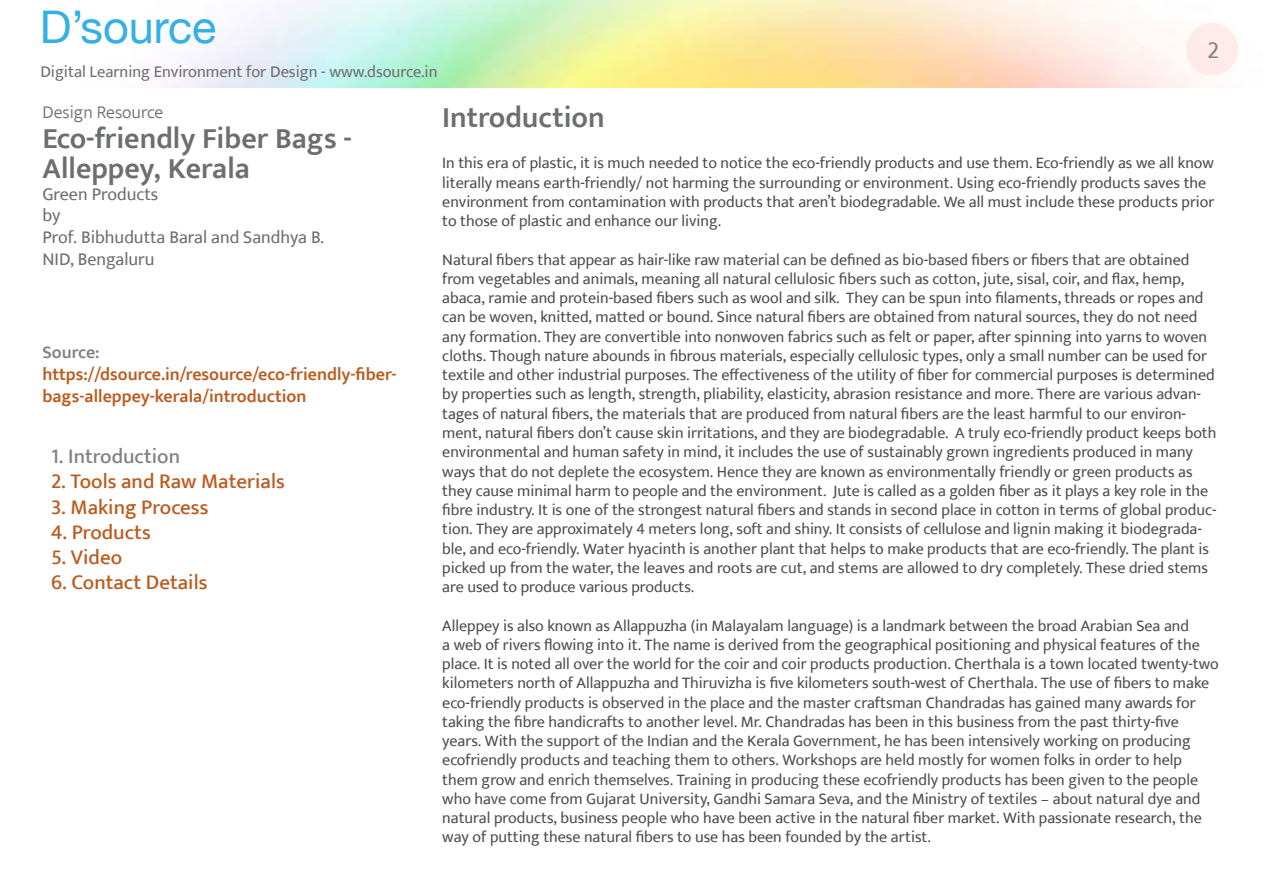
<style>
.page{position:relative;width:1263px;height:893px;background:#fff}
.page>*{position:absolute;margin:0;border:0;box-sizing:border-box;transform-origin:0 0}
.t1{font:45px "Helvetica Neue";color:#33b0e5}
.t2{font:600 30px/30px "Ek Mukta";color:#6d6e71}
.t3{font:24px "Ek Mukta";color:#808285}
.t4{font:500 21px "Ek Mukta";color:#bb5c20}
.t5{font:500 21px "Ek Mukta";color:#808285}
.t6{font:600 18px/21.6px "Ek Mukta";color:#bb5c20}
.t7{font:18px/21.6px "Ek Mukta";color:#6d6e71}
.t8{font:300 18px "Ek Mukta";color:#6d6e71}
.t9{font:600 18px "Ek Mukta";color:#808285}
.t10{font:16.5px "Ek Mukta";color:#6d6e71}
.t11{font:16.05px/19.2px "Ek Mukta";color:#4d4d4f}
</style>
<div class="page">
<div style="left:1186px;top:23px;width:52px;height:52px;background:#feebea;border-radius:50%"></div>
<h1 class="t1" style="left:40px;top:0;width:178px">D’source</h1>
<p class="t10" style="left:40px;top:62px;width:399px">Digital Learning Environment for Design - www.dsource.in</p>
<h3 class="t3" style="left:1207px;top:35px;width:13px">2</h3>
<p class="t8" style="left:43px;top:101px;width:122px">Design Resource</p>
<h2 class="t2" style="left:43px;top:123px;width:311px">Eco-friendly Fiber Bags -<br>Alleppey, Kerala</h2>
<p class="t7" style="left:43px;top:183px;width:283px">Green Products<br>by<br>Prof. Bibhudutta Baral and Sandhya B.<br>NID, Bengaluru</p>
<p class="t9" style="left:43px;top:342px;width:59px">Source:</p>
<p class="t6" style="left:43px;top:363px;width:355px">https://dsource.in/resource/eco-friendly-fiber&shy;bags-alleppey-kerala/introduction</p>
<h3 class="t5" style="left:51px;top:444px;width:131px">1. Introduction</h3>
<h3 class="t4" style="left:51px;top:469px;width:235px">2. Tools and Raw Materials</h3>
<h3 class="t4" style="left:51px;top:494px;width:159px">3. Making Process</h3>
<h3 class="t4" style="left:51px;top:519px;width:101px">4. Products</h3>
<h3 class="t4" style="left:51px;top:544px;width:73px">5. Video</h3>
<h3 class="t4" style="left:51px;top:570px;width:158px">6. Contact Details</h3>
<h2 class="t2" style="left:442px;top:102px;width:164px">Introduction</h2>
<p class="t11" style="left:442px;top:153px;width:774px">In this era of plastic, it is much needed to notice the eco-friendly products and use them. Eco-friendly as we all know literally means earth-friendly/ not harming the surrounding or environment. Using eco-friendly products saves the environment from contamination with products that aren’t biodegradable. We all must include these products prior to those of plastic and enhance our living.</p>
<p class="t11" style="left:442px;top:249px;width:776px">Natural fibers that appear as hair-like raw material can be defined as bio-based fibers or fibers that are obtained from vegetables and animals, meaning all natural cellulosic fibers such as cotton, jute, sisal, coir, and flax, hemp, abaca, ramie and protein-based fibers such as wool and silk. They can be spun into filaments, threads or ropes and can be woven, knitted, matted or bound. Since natural fibers are obtained from natural sources, they do not need any formation. They are convertible into nonwoven fabrics such as felt or paper, after spinning into yarns to woven cloths. Though nature abounds in fibrous materials, especially cellulosic types, only a small number can be used for textile and other industrial purposes. The effectiveness of the utility of fiber for commercial purposes is determined by properties such as length, strength, pliability, elasticity, abrasion resistance and more. There are various advan&shy;tages of natural fibers, the materials that are produced from natural fibers are the least harmful to our environ&shy;ment, natural fibers don’t cause skin irritations, and they are biodegradable. A truly eco-friendly product keeps both environmental and human safety in mind, it includes the use of sustainably grown ingredients produced in many ways that do not deplete the ecosystem. Hence they are known as environmentally friendly or green products as they cause minimal harm to people and the environment. Jute is called as a golden fiber as it plays a key role in the fibre industry. It is one of the strongest natural fibers and stands in second place in cotton in terms of global produc&shy;tion. They are approximately 4 meters long, soft and shiny. It consists of cellulose and lignin making it biodegrada&shy;ble, and eco-friendly. Water hyacinth is another plant that helps to make products that are eco-friendly. The plant is picked up from the water, the leaves and roots are cut, and stems are allowed to dry completely. These dried stems are used to produce various products.</p>
<p class="t11" style="left:442px;top:615px;width:778px">Alleppey is also known as Allappuzha (in Malayalam language) is a landmark between the broad Arabian Sea and<br>a web of rivers flowing into it. The name is derived from the geographical positioning and physical features of the place. It is noted all over the world for the coir and coir products production. Cherthala is a town located twenty-two kilometers north of Allappuzha and Thiruvizha is five kilometers south-west of Cherthala. The use of fibers to make eco-friendly products is observed in the place and the master craftsman Chandradas has gained many awards for taking the fibre handicrafts to another level. Mr. Chandradas has been in this business from the past thirty-five years. With the support of the Indian and the Kerala Government, he has been intensively working on producing ecofriendly products and teaching them to others. Workshops are held mostly for women folks in order to help them grow and enrich themselves. Training in producing these ecofriendly products has been given to the people who have come from Gujarat University, Gandhi Samara Seva, and the Ministry of textiles – about natural dye and natural products, business people who have been active in the natural fiber market. With passionate research, the way of putting these natural fibers to use has been founded by the artist.</p>
</div>
